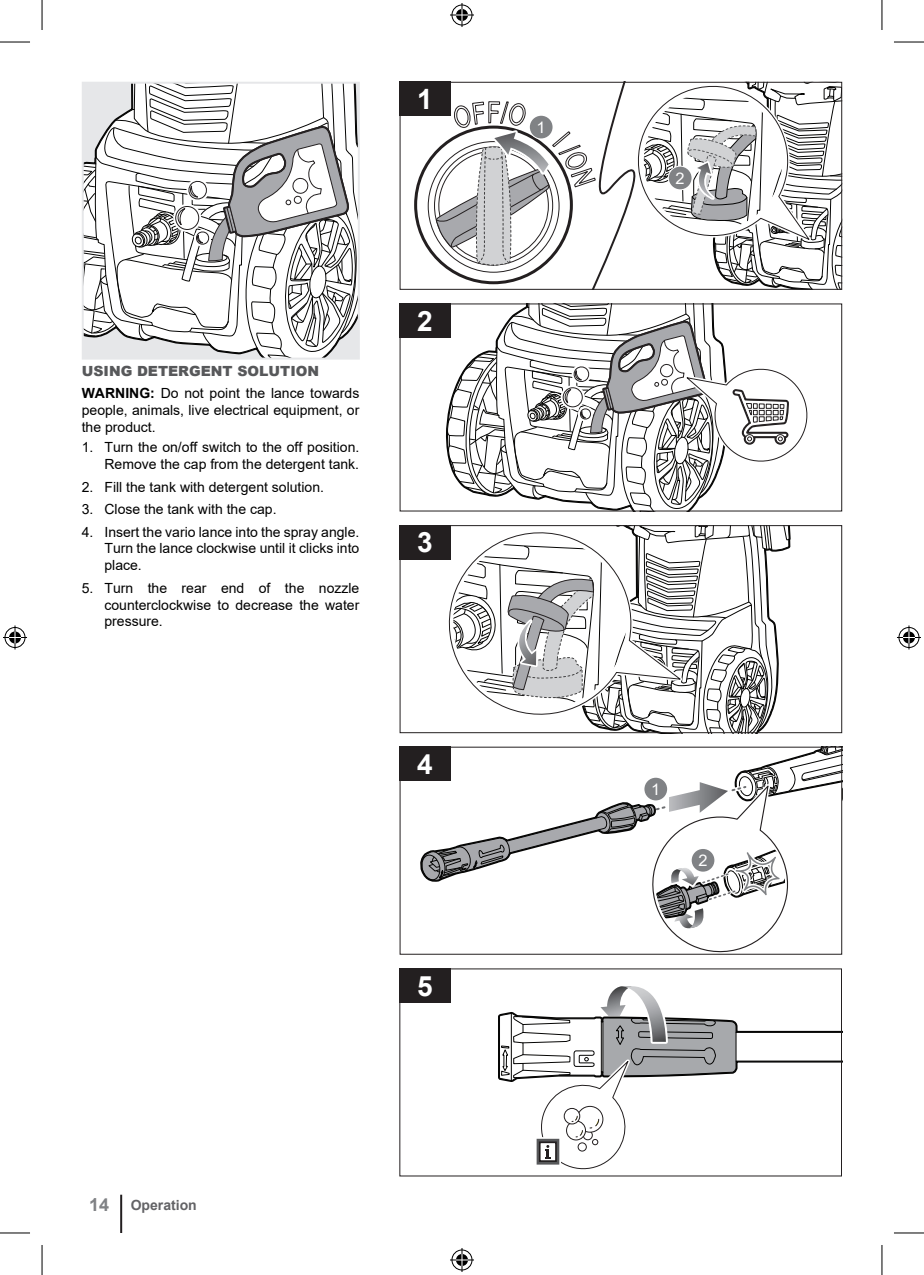
<style>
.page{position:relative;width:924px;height:1275px;background:#fff}
.page>*{position:absolute;margin:0;border:0;box-sizing:border-box;transform-origin:0 0}
.Step_number{font:700 28px "Arial";color:#fff}
.t1{font:16px "Arial";color:#fff}
.Operation_Number{font:14px/16.8px "Arial";color:#000;text-align:justify}
.Title_Header{font:900 14px "Arial";color:#57585a}
.t2{font:700 14px "Arial";color:#636366}
.s1{font-weight:700}
.s2{font-size:18px;color:#808285}
</style>
<div class="page">
<hr style="left:120px;top:1194px;width:2px;height:39px;background:#231f20">
<svg style="left:435px;top:84px;width:404px;height:204px"></svg>
<div style="left:528px;top:115px;width:25px;height:24px;border:2px solid #fff;border-radius:50%"></div>
<div style="left:529px;top:116px;width:23px;height:22px;background:#808285;border-radius:50%"></div>
<div style="left:667px;top:166px;width:25px;height:24px;border:2px solid #fff;border-radius:50%"></div>
<div style="left:668px;top:167px;width:23px;height:22px;background:#808285;border-radius:50%"></div>
<div style="left:399px;top:82px;width:442px;height:208px;border:1px solid #231f20"></div>
<div style="left:399px;top:82px;width:51px;height:34px;background:#231f20"></div>
<svg style="left:446px;top:305px;width:362px;height:204px"></svg>
<div style="left:399px;top:303px;width:51px;height:34px;background:#231f20"></div>
<svg style="left:442px;top:527px;width:349px;height:204px"></svg>
<div style="left:399px;top:525px;width:442px;height:208px;border:1px solid #231f20"></div>
<div style="left:399px;top:525px;width:51px;height:34px;background:#231f20"></div>
<svg style="left:419px;top:748px;width:420px;height:204px"></svg>
<div style="left:643px;top:776px;width:24px;height:25px;border:2px solid #fff;border-radius:50%"></div>
<div style="left:644px;top:777px;width:22px;height:23px;background:#808285;border-radius:50%"></div>
<div style="left:690px;top:848px;width:25px;height:24px;border:2px solid #fff;border-radius:50%"></div>
<div style="left:691px;top:849px;width:23px;height:22px;background:#808285;border-radius:50%"></div>
<svg style="left:498px;top:986px;width:341px;height:184px"></svg>
<div style="left:399px;top:746px;width:51px;height:34px;background:#231f20"></div>
<div style="left:399px;top:968px;width:51px;height:34px;background:#231f20"></div>
<svg style="left:85px;top:85px;width:271px;height:271px"></svg>
<div style="left:82px;top:82px;width:277px;height:277px;border:2px solid #e6e7e9"></div>
<hr style="left:0;top:42px;width:30px;height:1px;background:#000">
<hr style="left:893px;top:42px;width:30px;height:1px;background:#000">
<hr style="left:0;top:1232px;width:30px;height:1px;background:#000">
<hr style="left:893px;top:1232px;width:30px;height:1px;background:#000">
<hr style="left:42px;top:0;width:1px;height:30px;background:#000">
<hr style="left:42px;top:1245px;width:1px;height:30px;background:#000">
<hr style="left:881px;top:0;width:1px;height:30px;background:#000">
<hr style="left:881px;top:1245px;width:1px;height:30px;background:#000">
<svg style="left:450px;top:3px;width:24px;height:24px"></svg>
<svg style="left:450px;top:1248px;width:24px;height:24px"></svg>
<svg style="left:3px;top:625px;width:24px;height:24px"></svg>
<svg style="left:897px;top:625px;width:23px;height:24px"></svg>
<p class="Step_number" style="left:417px;top:79px;width:17px">1</p>
<p class="Title_Header" style="left:82px;top:361px;width:239px">USING DETERGENT SOLUTION</p>
<p class="Operation_Number" style="left:82px;top:385px;width:279px"><span class="s1">WARNING:</span> Do not point the lance towards people, animals, live electrical equipment, or the product.</p>
<p class="Operation_Number" style="left:82px;top:439px;width:279px;text-align:right">1. Turn the on/off switch to the off position.<br>Remove the cap from the detergent tank.</p>
<p class="Operation_Number" style="left:82px;top:478px;width:244px">2. Fill the tank with detergent solution.</p>
<p class="Operation_Number" style="left:82px;top:501px;width:196px">3. Close the tank with the cap.</p>
<p class="Operation_Number" style="left:104px;top:523px;width:256px;text-indent:-23px">4. Insert the vario lance into the spray angle.<br>Turn the lance clockwise until it clicks into place.</p>
<p class="Operation_Number" style="left:104px;top:579px;width:256px;text-indent:-23px">5. Turn the rear end of the nozzle counterclockwise to decrease the water pressure.</p>
<p class="Step_number" style="left:417px;top:301px;width:17px">2</p>
<p class="Step_number" style="left:417px;top:523px;width:17px">3</p>
<p class="Step_number" style="left:417px;top:744px;width:17px">4</p>
<p class="t2" style="left:89px;top:1195px;width:109px"><span class="s2">14</span> Operation</p>
<p class="Step_number" style="left:417px;top:966px;width:17px">5</p>
<p class="t1" style="left:536px;top:116px;width:11px">1</p>
<p class="t1" style="left:675px;top:167px;width:11px">2</p>
<p class="t1" style="left:650px;top:778px;width:11px">1</p>
<p class="t1" style="left:698px;top:849px;width:11px">2</p>
</div>
